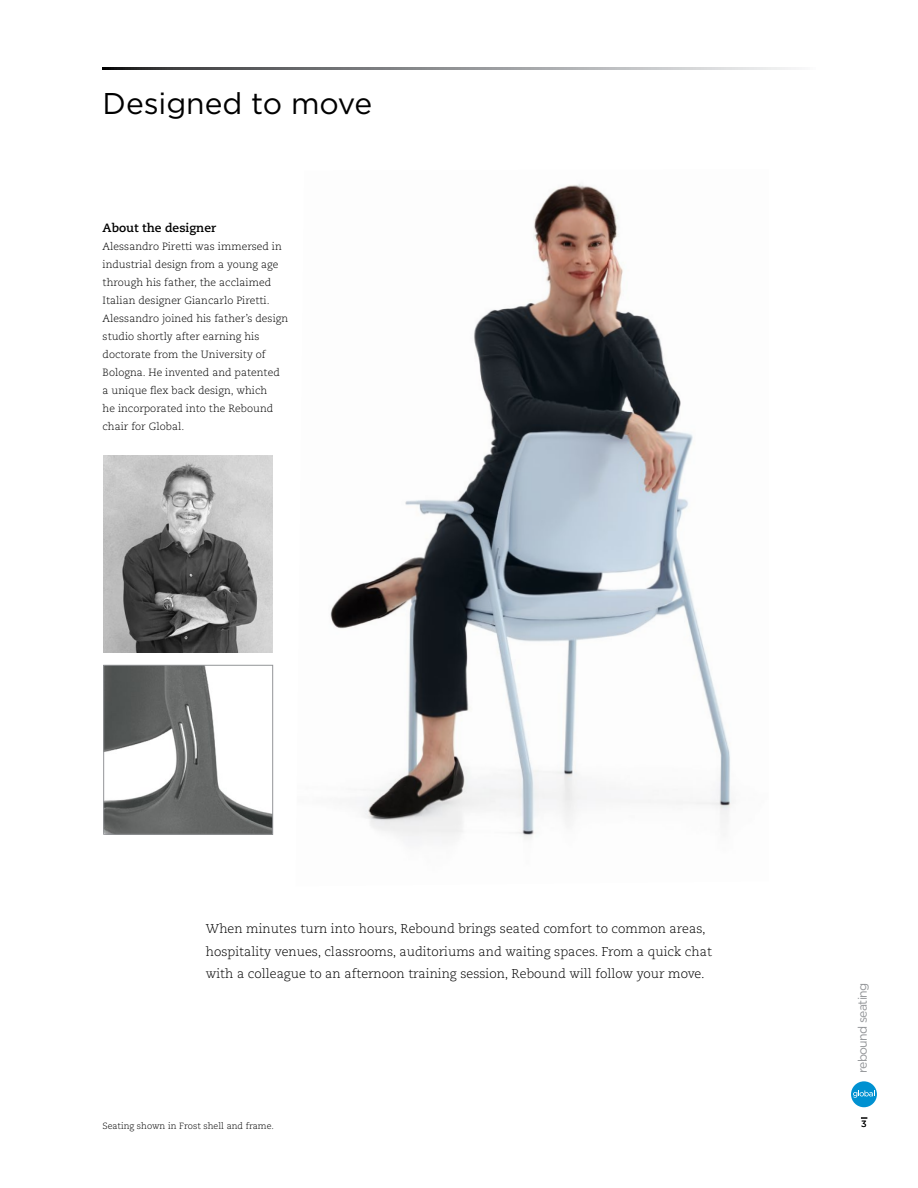
<style>
.page{position:relative;width:918px;height:1188px;background:#fff}
.page>*{position:absolute;margin:0;border:0;box-sizing:border-box;transform-origin:0 0}
.t1{font:30px "Gotham";color:#000}
.t2{font:300 12.75px/22.5px "Caecilia LT Std";color:#000}
.t3{font:12.3px "Gotham";letter-spacing:-.05em;color:#939598}
.t4{font:700 12px "Caecilia LT Std";color:#000}
.t5{font:300 10.5px/18px "Caecilia LT Std";color:#000}
.t6{font:300 9px "Caecilia LT Std";letter-spacing:-.005em;color:#000}
.t7{font:9px "Gotham";color:#000}
</style>
<div class="page">
<img style="left:330px;top:184px;width:402px;height:656px">
<svg style="left:103px;top:68px;width:693px;height:1px"></svg>
<img style="left:104px;top:456px;width:169px;height:196px">
<img style="left:105px;top:667px;width:166px;height:166px">
<div style="left:103px;top:665px;width:170px;height:170px;border:1px solid #939598"></div>
<div style="left:851px;top:1081px;width:26px;height:26px;background:#0091d1;border-radius:50%"></div>
<svg style="left:853px;top:1090px;width:22px;height:8px"></svg>
<h1 class="t1" style="left:103px;top:84px;width:271px">Designed to move</h1>
<p class="t4" style="left:103px;top:220px;width:115px">About the designer</p>
<p class="t5" style="left:103px;top:237px;width:187px">Alessandro Piretti was immersed in industrial design from a young age through his father, the acclaimed Italian designer Giancarlo Piretti.<br>Alessandro joined his father’s design studio shortly after earning his doctorate from the University of Bologna. He invented and patented a unique flex back design, which<br>he incorporated into the Rebound chair for Global.</p>
<p class="t2" style="left:206px;top:918px;width:508px">When minutes turn into hours, Rebound brings seated comfort to common areas, hospitality venues, classrooms, auditoriums and waiting spaces. From a quick chat with a colleague to an afternoon training session, Rebound will follow your move.</p>
<p class="t3" style="left:854px;top:1073px;width:92px;rotate:-90deg">rebound seating</p>
<p class="t6" style="left:103px;top:1120px;width:173px">Seating shown in Frost shell and frame.</p>
<p class="t7" style="left:861px;top:1119px;width:7px">3</p>
</div>
